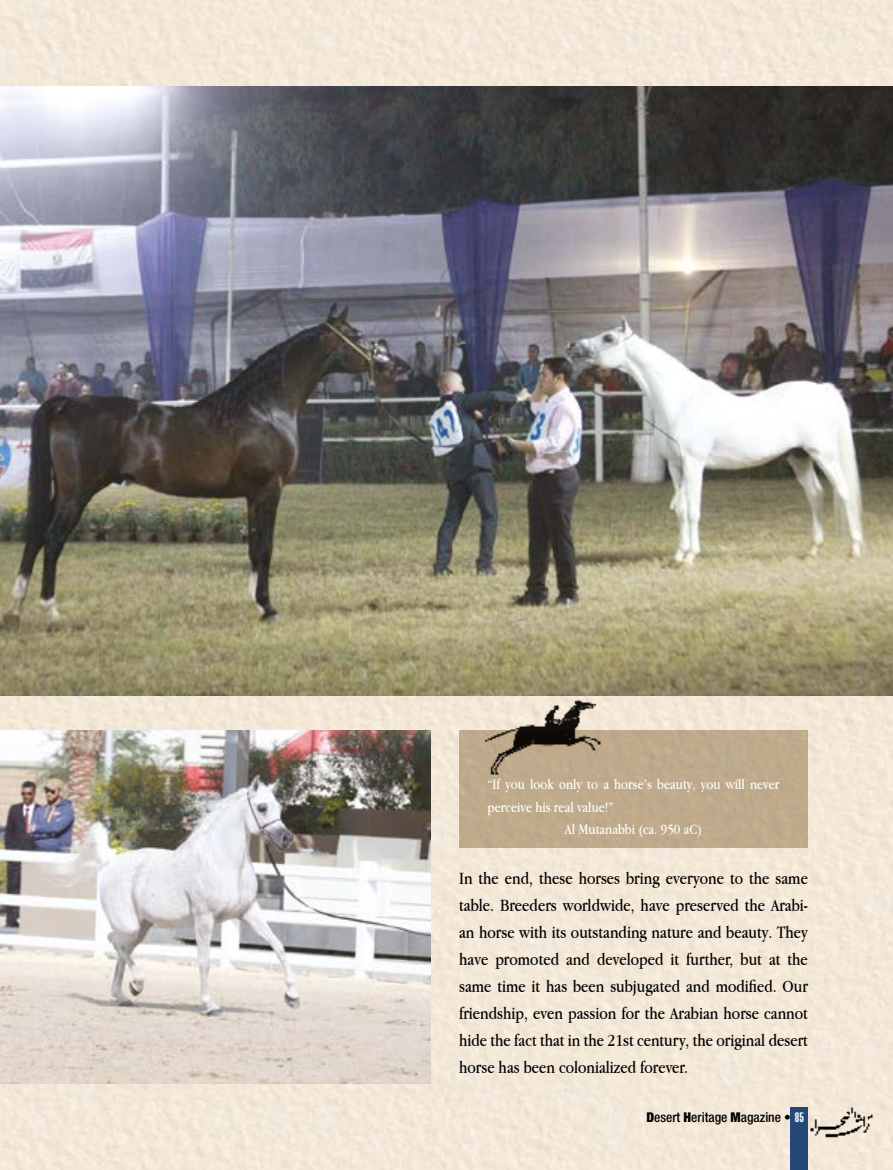
<style>
.page{position:relative;width:893px;height:1170px;background:#fff}
.page>*{position:absolute;margin:0;border:0;box-sizing:border-box;transform-origin:0 0}
.t1{font:18px/27px "Apple Garamond";color:#000;text-align:justify}
.t2{font:15px "Apple Garamond";color:#fff}
.t3{font:500 condensed 13.5px "Helvetica Neue";color:#000}
.s1{font-weight:900}
.s2{font-family:"Helvetica";font-weight:900;font-stretch:extra-condensed;color:#fff}
</style>
<div class="page">
<div style="left:0;top:0;width:893px;height:1169px;background:#f3e7d8"></div>
<img style="left:0;top:730px;width:431px;height:353px">
<img style="left:0;top:86px;width:893px;height:609px">
<div style="left:459px;top:729px;width:349px;height:118px;background:#beaa8b"></div>
<img style="left:485px;top:699px;width:118px;height:76px">
<div style="left:791px;top:1107px;width:17px;height:62px;background:#244878"></div>
<img style="left:808px;top:1104px;width:70px;height:37px">
<p class="t2" style="left:488px;top:775px;width:293px">“If you look only to a horse’s beauty, you will never</p>
<p class="t2" style="left:488px;top:797px;width:127px">perceive his real value!”</p>
<p class="t2" style="left:565px;top:820px;width:139px">Al Mutanabbi (ca. 950 aC)</p>
<p class="t1" style="left:459px;top:863px;width:350px">In the end, these horses bring everyone to the same table. Breeders worldwide, have preserved the Arabi&shy;an horse with its outstanding nature and beauty. They have promoted and developed it further, but at the same time it has been subjugated and modified. Our friendship, even passion for the Arabian horse cannot hide the fact that in the 21st century, the original desert horse has been colonialized forever.</p>
<p class="t3" style="left:646px;top:1109px;width:159px"><span class="s1">D</span>esert <span class="s1">H</span>eritage <span class="s1">M</span>agazine • <span class="s2">85</span></p>
</div>
